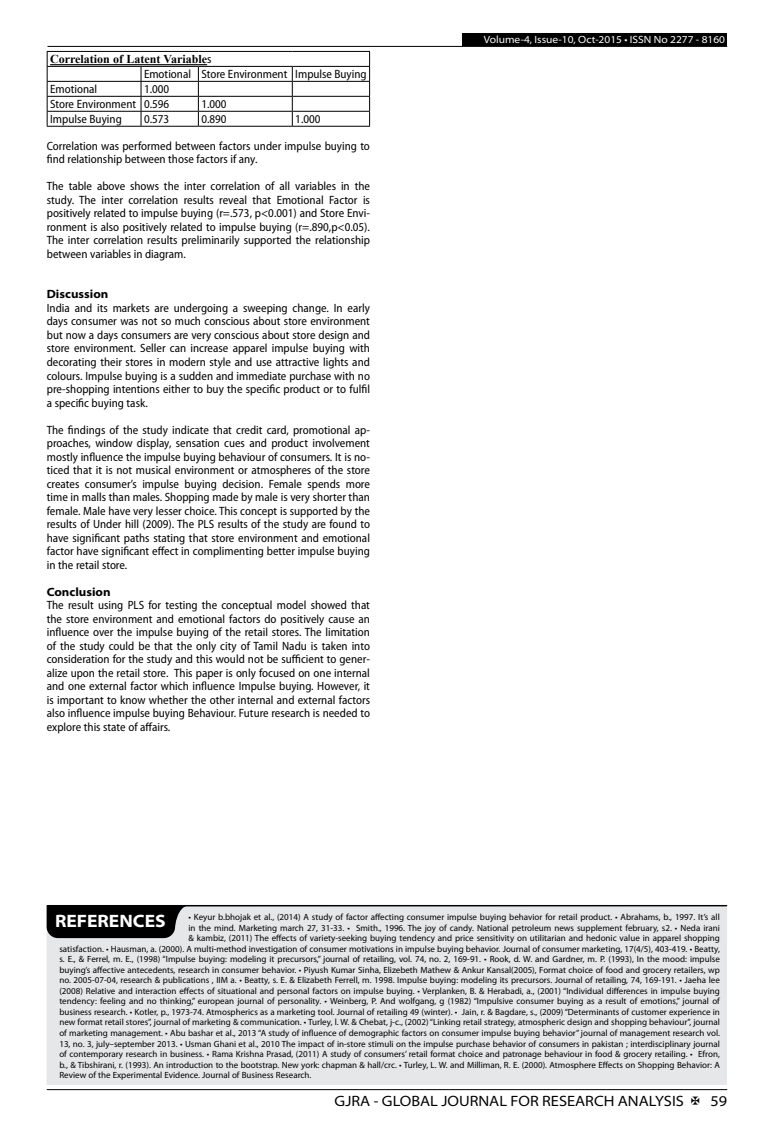
<style>
.page{position:relative;width:774px;height:1136px;background:#fff}
.page>*{position:absolute;margin:0;border:0;box-sizing:border-box;transform-origin:0 0}
.t1{font:700 semi-expanded 18px "Myriad Pro";color:#fff}
.t2{font:semi-expanded 15px "Myriad Pro";color:#000}
.t3{font:semi-condensed 12px/13.5px "Myriad Pro";color:#000;text-align:justify}
.t4{font:700 12px "Times New Roman";color:#000}
.t5{font:700 semi-expanded 12px "Myriad Pro";color:#000}
.t6{font:semi-expanded 10.5px "Myriad Pro";color:#fff}
.t7{font:9px "Myriad Pro";color:#000}
.s1{font-family:"Myriad Pro";font-weight:400;font-stretch:semi-condensed}
</style>
<div class="page">
<hr style="left:47px;top:1089px;width:680px;height:1px;background:#000">
<div style="left:462px;top:33px;width:265px;height:13px;background:#000"></div>
<hr style="left:47px;top:46px;width:680px;height:1px;background:#000">
<div style="left:47px;top:905px;width:680px;height:179px;background:#e6e7e8"></div>
<hr style="left:47px;top:904px;width:679px;height:2px;background:#000">
<svg style="left:47px;top:906px;width:141px;height:32px;background:#141414"></svg>
<hr style="left:47px;top:66px;width:94px;height:1px;background:#000">
<hr style="left:141px;top:66px;width:57px;height:1px;background:#000">
<hr style="left:198px;top:66px;width:94px;height:1px;background:#000">
<hr style="left:292px;top:66px;width:78px;height:1px;background:#000">
<hr style="left:47px;top:81px;width:94px;height:1px;background:#000">
<hr style="left:141px;top:81px;width:57px;height:1px;background:#000">
<hr style="left:198px;top:81px;width:94px;height:1px;background:#000">
<hr style="left:292px;top:81px;width:78px;height:1px;background:#000">
<hr style="left:47px;top:96px;width:94px;height:1px;background:#000">
<hr style="left:141px;top:96px;width:57px;height:1px;background:#000">
<hr style="left:198px;top:96px;width:94px;height:1px;background:#000">
<hr style="left:292px;top:96px;width:78px;height:1px;background:#000">
<hr style="left:47px;top:111px;width:94px;height:1px;background:#000">
<hr style="left:141px;top:111px;width:57px;height:1px;background:#000">
<svg style="left:141px;top:67px;width:1px;height:59px"></svg>
<hr style="left:198px;top:111px;width:94px;height:1px;background:#000">
<svg style="left:198px;top:67px;width:1px;height:59px"></svg>
<hr style="left:292px;top:111px;width:78px;height:1px;background:#000">
<svg style="left:292px;top:67px;width:1px;height:59px"></svg>
<hr style="left:47px;top:51px;width:94px;height:1px;background:#000">
<hr style="left:141px;top:51px;width:57px;height:1px;background:#000">
<hr style="left:198px;top:51px;width:94px;height:1px;background:#000">
<hr style="left:292px;top:51px;width:78px;height:1px;background:#000">
<svg style="left:47px;top:52px;width:1px;height:74px"></svg>
<svg style="left:369px;top:52px;width:1px;height:74px"></svg>
<hr style="left:47px;top:126px;width:94px;height:1px;background:#000">
<hr style="left:141px;top:126px;width:57px;height:1px;background:#000">
<hr style="left:198px;top:126px;width:94px;height:1px;background:#000">
<hr style="left:292px;top:126px;width:78px;height:1px;background:#000">
<hr style="left:50px;top:64px;width:157px;height:1px;background:#000">
<h3 class="t4" style="left:50px;top:51px;width:163px">Correlation of Latent Variable<span class="s1">s</span></h3>
<h3 class="t3" style="left:144px;top:68px;width:224px">Emotional Store Environment Impulse Buying</h3>
<h3 class="t3" style="left:50px;top:83px;width:49px">Emotional</h3>
<h3 class="t3" style="left:50px;top:82px;width:121px;line-height:15px;text-align:right">1.000<br>Store Environment 0.596</h3>
<h3 class="t3" style="left:201px;top:98px;width:27px">1.000</h3>
<h3 class="t3" style="left:50px;top:113px;width:73px">Impulse Buying</h3>
<h3 class="t3" style="left:144px;top:113px;width:27px">0.573</h3>
<h3 class="t3" style="left:201px;top:113px;width:27px">0.890</h3>
<h3 class="t3" style="left:295px;top:113px;width:27px">1.000</h3>
<h3 class="t3" style="left:47px;top:139px;width:325px">Correlation was performed between factors under impulse buying to find relationship between those factors if any.</h3>
<p class="t3" style="left:47px;top:180px;width:325px">The table above shows the inter correlation of all variables in the study. The inter correlation results reveal that Emotional Factor is positively related to impulse buying (r=.573, p&lt;0.001) and Store Envi&shy;ronment is also positively related to impulse buying (r=.890,p&lt;0.05).<br>The inter correlation results preliminarily supported the relationship between variables in diagram.</p>
<h3 class="t5" style="left:47px;top:287px;width:63px">Discussion</h3>
<p class="t3" style="left:47px;top:301px;width:325px">India and its markets are undergoing a sweeping change. In early days consumer was not so much conscious about store environment but now a days consumers are very conscious about store design and store environment. Seller can increase apparel impulse buying with decorating their stores in modern style and use attractive lights and colours. Impulse buying is a sudden and immediate purchase with no pre-shopping intentions either to buy the specific product or to fulfil a specific buying task.</p>
<p class="t3" style="left:47px;top:423px;width:325px">The findings of the study indicate that credit card, promotional ap&shy;proaches, window display, sensation cues and product involvement mostly influence the impulse buying behaviour of consumers. It is no&shy;ticed that it is not musical environment or atmospheres of the store creates consumer’s impulse buying decision. Female spends more time in malls than males. Shopping made by male is very shorter than female. Male have very lesser choice. This concept is supported by the results of Under hill (2009). The PLS results of the study are found to have significant paths stating that store environment and emotional factor have significant effect in complimenting better impulse buying in the retail store.</p>
<h3 class="t5" style="left:47px;top:584px;width:65px">Conclusion</h3>
<p class="t3" style="left:47px;top:598px;width:325px">The result using PLS for testing the conceptual model showed that the store environment and emotional factors do positively cause an influence over the impulse buying of the retail stores. The limitation of the study could be that the only city of Tamil Nadu is taken into consideration for the study and this would not be sufficient to gener&shy;alize upon the retail store. This paper is only focused on one internal and one external factor which influence Impulse buying. However, it is important to know whether the other internal and external factors also influence impulse buying Behaviour. Future research is needed to explore this state of affairs.</p>
<p class="t6" style="left:484px;top:34px;width:243px">Volume-4, Issue-10, Oct-2015 • ISSN No 2277 - 8160</p>
<h1 class="t1" style="left:55px;top:910px;width:112px">REFERENCES</h1>
<p class="t7" style="left:188px;top:912px;width:533px">• Keyur b.bhojak et al., (2014) A study of factor affecting consumer impulse buying behavior for retail product. • Abrahams, b., 1997. It’s all</p>
<p class="t7" style="left:188px;top:922px;width:533px">in the mind. Marketing march 27, 31-33. • Smith., 1996. The joy of candy. National petroleum news supplement february, s2. • Neda irani</p>
<p class="t7" style="left:188px;top:933px;width:533px">&amp; kambiz, (2011) The effects of variety-seeking buying tendency and price sensitivity on utilitarian and hedonic value in apparel shopping</p>
<p class="t7" style="left:59px;top:943px;width:662px">satisfaction. • Hausman, a. (2000). A multi-method investigation of consumer motivations in impulse buying behavior. Journal of consumer marketing, 17(4/5), 403-419. • Beatty,</p>
<p class="t7" style="left:59px;top:954px;width:662px">s. E., &amp; Ferrel, m. E., (1998) “Impulse buying: modeling it precursors,” journal of retailing, vol. 74, no. 2, 169-91. • Rook, d. W. and Gardner, m. P. (1993), In the mood: impulse</p>
<p class="t7" style="left:59px;top:964px;width:662px">buying’s affective antecedents, research in consumer behavior. • Piyush Kumar Sinha, Elizebeth Mathew &amp; Ankur Kansal(2005), Format choice of food and grocery retailers, wp</p>
<p class="t7" style="left:59px;top:975px;width:662px">no. 2005-07-04, research &amp; publications , IIM a. • Beatty, s. E. &amp; Elizabeth Ferrell, m. 1998. Impulse buying: modeling its precursors. Journal of retailing, 74, 169-191. • Jaeha lee</p>
<p class="t7" style="left:59px;top:985px;width:662px">(2008) Relative and interaction effects of situational and personal factors on impulse buying. • Verplanken, B. &amp; Herabadi, a., (2001) “Individual differences in impulse buying</p>
<p class="t7" style="left:59px;top:996px;width:662px">tendency: feeling and no thinking,” european journal of personality. • Weinberg, P. And wolfgang, g (1982) “Impulsive consumer buying as a result of emotions,” journal of</p>
<p class="t7" style="left:59px;top:1006px;width:662px">business research. • Kotler, p., 1973-74. Atmospherics as a marketing tool. Journal of retailing 49 (winter). • Jain, r. &amp; Bagdare, s., (2009) “Determinants of customer experience in</p>
<p class="t7" style="left:59px;top:1017px;width:662px">new format retail stores”, journal of marketing &amp; communication. • Turley, l. W. &amp; Chebat, j-c., (2002) “Linking retail strategy, atmospheric design and shopping behaviour”, journal</p>
<p class="t7" style="left:59px;top:1027px;width:662px">of marketing management. • Abu bashar et al., 2013 “A study of influence of demographic factors on consumer impulse buying behavior” journal of management research vol.</p>
<p class="t7" style="left:59px;top:1038px;width:662px">13, no. 3, july–september 2013. • Usman Ghani et al., 2010 The impact of in-store stimuli on the impulse purchase behavior of consumers in pakistan ; interdisciplinary journal</p>
<p class="t7" style="left:59px;top:1048px;width:662px">of contemporary research in business. • Rama Krishna Prasad, (2011) A study of consumers’ retail format choice and patronage behaviour in food &amp; grocery retailing. • Efron,</p>
<p class="t7" style="left:59px;top:1059px;width:662px">b., &amp; Tibshirani, r. (1993). An introduction to the bootstrap. New york: chapman &amp; hall/crc. • Turley, L. W. and Milliman, R. E. (2000). Atmosphere Effects on Shopping Behavior: A</p>
<p class="t7" style="left:59px;top:1069px;width:254px">Review of the Experimental Evidence. Journal of Business Research.</p>
<h2 class="t2" style="left:335px;top:1092px;width:351px">GJRA - GLOBAL JOURNAL FOR RESEARCH ANALYSIS</h2>
<h2 class="t2" style="left:710px;top:1092px;width:18px">59</h2>
</div>
